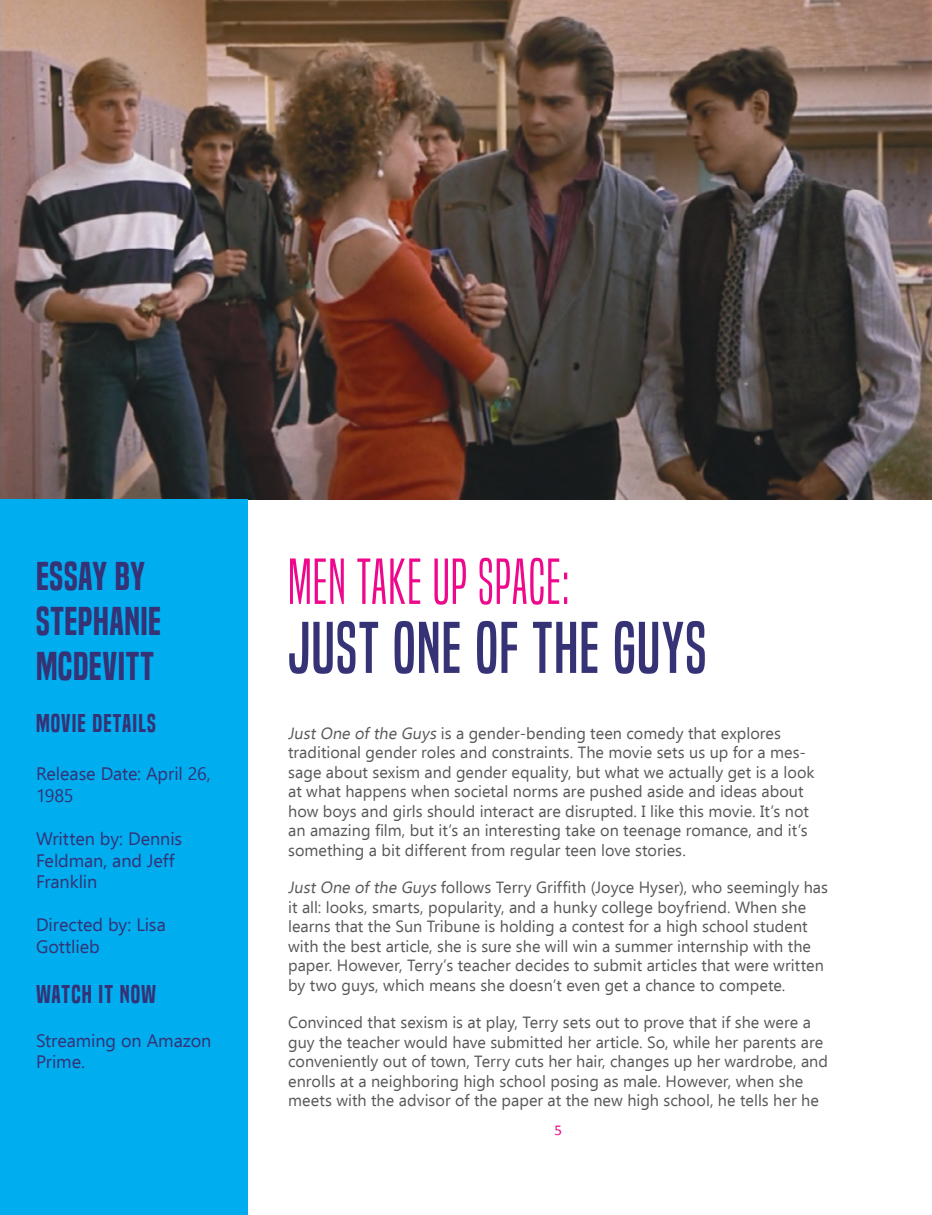
<style>
.page{position:relative;width:932px;height:1215px;background:#fff}
.page>*{position:absolute;margin:0;border:0;box-sizing:border-box;transform-origin:0 0}
.t1{font:67.5px "Built Titling Rg";letter-spacing:.02em;color:#353276}
.t2{font:60px "Built Titling Lt";letter-spacing:.02em;color:#ee088c}
.t3{font:37.5px/45px "Built Titling Sb";letter-spacing:.015em;color:#353276}
.t4{font:24px "Built Titling Sb";letter-spacing:.045em;color:#353276}
.t5{font:18px/21.6px "Ebrima";letter-spacing:-.005em;color:#353276}
.t6{font:16.2px/19.5px "Ebrima";color:#5a5758}
.t7{font:15px "Calibri";color:#ee088c}
</style>
<div class="page">
<img style="left:0;top:0;width:932px;height:500px">
<div style="left:0;top:500px;width:248px;height:715px;background:#00aeef"></div>
<h3 class="t3" style="left:36px;top:553px;width:126px">ESSAY BY<br>STEPHANIE<br>MCDEVITT</h3>
<h3 class="t4" style="left:36px;top:709px;width:121px">MOVIE DETAILS</h3>
<p class="t5" style="left:36px;top:763px;width:176px">Release Date: April 26,<br>1985</p>
<p class="t5" style="left:36px;top:828px;width:148px">Written by: Dennis<br>Feldman, and Jeff<br>Franklin</p>
<p class="t5" style="left:36px;top:914px;width:131px">Directed by: Lisa<br>Gottlieb</p>
<h3 class="t4" style="left:36px;top:980px;width:122px">WATCH IT NOW</h3>
<p class="t5" style="left:36px;top:1029px;width:177px">Streaming on Amazon<br>Prime.</p>
<h2 class="t2" style="left:288px;top:546px;width:283px">MEN TAKE UP SPACE:</h2>
<h1 class="t1" style="left:288px;top:608px;width:417px">JUST ONE OF THE GUYS</h1>
<p class="t6" style="left:288px;top:723px;width:528px">Just One of the Guys is a gender-bending teen comedy that explores traditional gender roles and constraints. The movie sets us up for a mes&shy;sage about sexism and gender equality, but what we actually get is a look at what happens when societal norms are pushed aside and ideas about how boys and girls should interact are disrupted. I like this movie. It’s not an amazing film, but it’s an interesting take on teenage romance, and it’s something a bit different from regular teen love stories.</p>
<p class="t6" style="left:288px;top:877px;width:541px">Just One of the Guys follows Terry Griffith (Joyce Hyser), who seemingly has it all: looks, smarts, popularity, and a hunky college boyfriend. When she learns that the Sun Tribune is holding a contest for a high school student with the best article, she is sure she will win a summer internship with the paper. However, Terry’s teacher decides to submit articles that were written by two guys, which means she doesn’t even get a chance to compete.</p>
<p class="t6" style="left:288px;top:1012px;width:541px">Convinced that sexism is at play, Terry sets out to prove that if she were a guy the teacher would have submitted her article. So, while her parents are conveniently out of town, Terry cuts her hair, changes up her wardrobe, and enrolls at a neighboring high school posing as male. However, when she meets with the advisor of the paper at the new high school, he tells her he</p>
<p class="t7" style="left:554px;top:1120px;width:9px">5</p>
</div>
